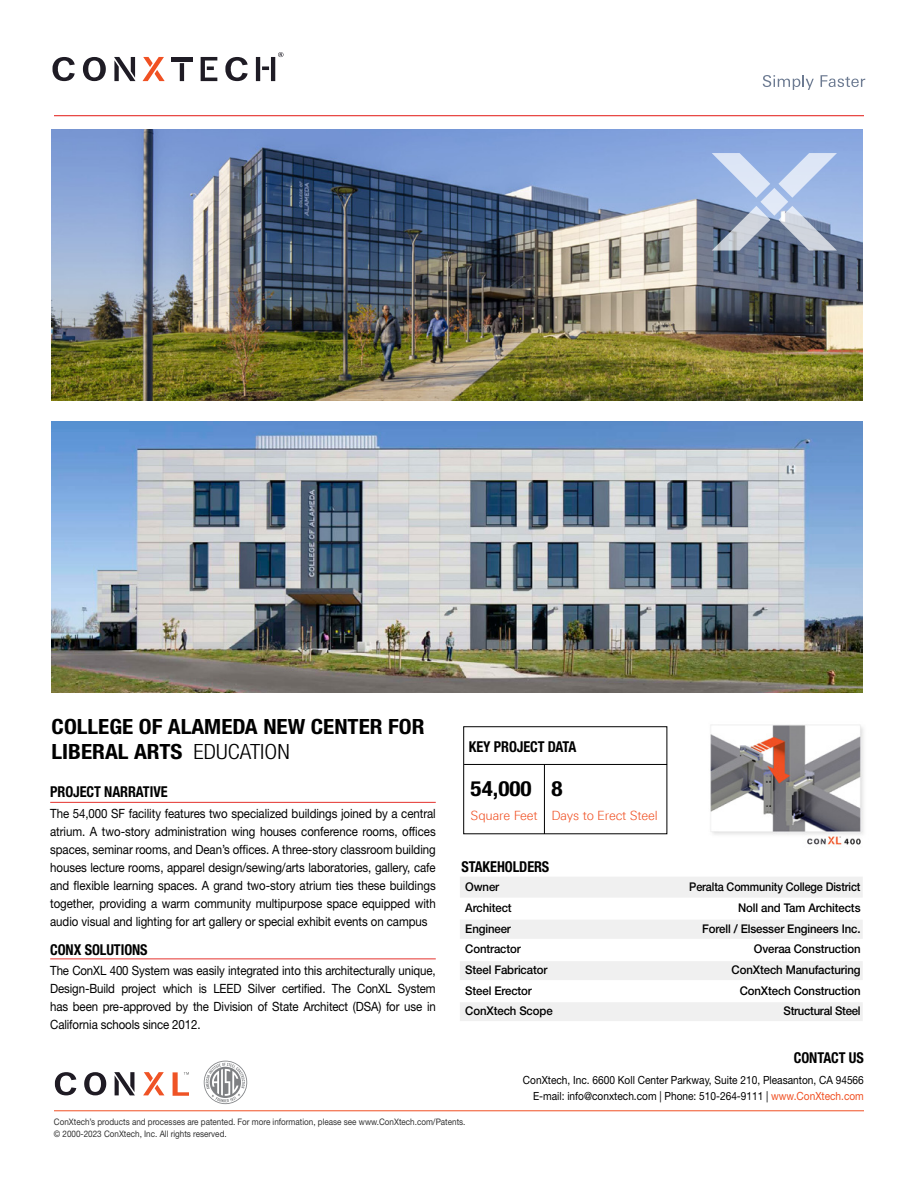
<style>
.page{position:relative;width:918px;height:1188px;background:#fff}
.page>*{position:absolute;margin:0;border:0;box-sizing:border-box;transform-origin:0 0}
.t1{font:700 condensed 21px/25.2px "Helvetica Neue LT Std";color:#000;scale:1.1 1}
.t2{font:700 condensed 15px "Helvetica Neue LT Std";letter-spacing:-.005em;color:#000;scale:.95 1}
.t3{font:12.75px/18px "Helvetica Neue LT Std";letter-spacing:-.005em;color:#000;text-align:justify;scale:.9 1}
.t4{font:300 12.75px "Linotype Univers 330";letter-spacing:-.01em;color:#f05023}
.t5{font:500 12px "Helvetica Neue LT Std";letter-spacing:-.01em;color:#000;scale:.95 1}
.t6{font:500 12px "Helvetica Neue LT Std";letter-spacing:-.01em;color:#000;scale:.9 1}
.t7{font:11.25px/16.5px "Helvetica Neue LT Std";color:#000;text-align:right;scale:.9 1}
.t8{font:9px "Helvetica Neue LT Std";color:#323232;scale:.9 1}
.s1{font-weight:300}
.s2{color:#f05023}
</style>
<div class="page">
<hr style="left:54px;top:1110px;width:810px;height:1px;background:#f05023">
<svg style="left:203px;top:1061px;width:45px;height:43px"></svg>
<svg style="left:55px;top:1072px;width:21px;height:23px"></svg>
<svg style="left:84px;top:1072px;width:22px;height:23px"></svg>
<svg style="left:114px;top:1072px;width:21px;height:23px"></svg>
<svg style="left:143px;top:1072px;width:21px;height:23px"></svg>
<svg style="left:173px;top:1072px;width:16px;height:23px"></svg>
<svg style="left:763px;top:75px;width:51px;height:15px"></svg>
<svg style="left:821px;top:75px;width:44px;height:12px"></svg>
<svg style="left:52px;top:57px;width:23px;height:24px"></svg>
<svg style="left:83px;top:57px;width:23px;height:24px"></svg>
<svg style="left:114px;top:57px;width:22px;height:24px"></svg>
<hr style="left:171px;top:57px;width:22px;height:4px;background:#1f1c25">
<svg style="left:225px;top:57px;width:23px;height:24px"></svg>
<svg style="left:143px;top:57px;width:22px;height:24px"></svg>
<hr style="left:180px;top:63px;width:4px;height:18px;background:#1f1c25">
<svg style="left:201px;top:57px;width:16px;height:24px"></svg>
<svg style="left:256px;top:52px;width:28px;height:29px"></svg>
<hr style="left:54px;top:115px;width:810px;height:1px;background:#e5322d">
<svg style="left:460px;top:877px;width:403px;height:144px;fill:#f0f0f0"></svg>
<svg style="left:50px;top:801px;width:386px;height:158px"></svg>
<hr style="left:50px;top:802px;width:386px;height:1px;background:#e5322d">
<hr style="left:50px;top:959px;width:386px;height:1px;background:#e5322d">
<img style="left:52px;top:129px;width:811px;height:271px">
<img style="left:710px;top:724px;width:154px;height:121px">
<svg style="left:712px;top:153px;width:125px;height:98px"></svg>
<hr style="left:544px;top:764px;width:1px;height:70px;background:#000">
<hr style="left:464px;top:764px;width:203px;height:1px;background:#000">
<img style="left:52px;top:422px;width:811px;height:271px">
<h1 class="t1" style="left:52px;top:714px;width:341px">COLLEGE OF ALAMEDA NEW CENTER FOR<br>LIBERAL ARTS <span class="s1">EDUCATION</span></h1>
<p class="t2" style="left:50px;top:783px;width:125px">PROJECT NARRATIVE</p>
<p class="t3" style="left:50px;top:805px;width:430px">The 54,000 SF facility features two specialized buildings joined by a central atrium. A two-story administration wing houses conference rooms, offices spaces, seminar rooms, and Dean’s offices. A three-story classroom building houses lecture rooms, apparel design/sewing/arts laboratories, gallery, cafe and flexible learning spaces. A grand two-story atrium ties these buildings together, providing a warm community multipurpose space equipped with audio visual and lighting for art gallery or special exhibit events on campus</p>
<p class="t2" style="left:50px;top:941px;width:104px">CONX SOLUTIONS</p>
<p class="t3" style="left:50px;top:961px;width:430px">The ConXL 400 System was easily integrated into this architecturally unique, Design-Build project which is LEED Silver certified. The ConXL System has been pre-approved by the Division of State Architect (DSA) for use in California schools since 2012.</p>
<p class="t2" style="left:469px;top:738px;width:115px">KEY PROJECT DATA</p>
<h1 class="t1" style="left:471px;top:776px;width:57px">54,000</h1>
<p class="t4" style="left:471px;top:808px;width:69px">Square Feet</p>
<h1 class="t1" style="left:551px;top:776px;width:12px">8</h1>
<p class="t4" style="left:551px;top:808px;width:108px">Days to Erect Steel</p>
<p class="t2" style="left:461px;top:857px;width:94px">STAKEHOLDERS</p>
<p class="t5" style="left:465px;top:879px;width:37px">Owner</p>
<p class="t6" style="left:689px;top:879px;width:192px">Peralta Community College District</p>
<p class="t5" style="left:465px;top:901px;width:50px">Architect</p>
<p class="t5" style="left:738px;top:901px;width:130px">Noll and Tam Architects</p>
<p class="t5" style="left:465px;top:921px;width:50px">Engineer</p>
<p class="t5" style="left:702px;top:921px;width:168px">Forell / Elsesser Engineers Inc.</p>
<p class="t5" style="left:465px;top:942px;width:60px">Contractor</p>
<p class="t5" style="left:754px;top:942px;width:114px">Overaa Construction</p>
<p class="t5" style="left:465px;top:963px;width:88px">Steel Fabricator</p>
<p class="t5" style="left:732px;top:963px;width:137px">ConXtech Manufacturing</p>
<p class="t5" style="left:465px;top:983px;width:72px">Steel Erector</p>
<p class="t5" style="left:740px;top:983px;width:129px">ConXtech Construction</p>
<p class="t5" style="left:465px;top:1004px;width:94px">ConXtech Scope</p>
<p class="t5" style="left:784px;top:1004px;width:83px">Structural Steel</p>
<p class="t2" style="left:794px;top:1048px;width:75px">CONTACT US</p>
<p class="t7" style="left:523px;top:1071px;width:380px">ConXtech, Inc. 6600 Koll Center Parkway, Suite 210, Pleasanton, CA 94566<br>E-mail: info@conxtech.com | Phone: 510-264-9111 | <span class="s2">www.ConXtech.com</span></p>
<p class="t8" style="left:54px;top:1116px;width:459px">ConXtech’s products and processes are patented. For more information, please see www.ConXtech.com/Patents.</p>
<p class="t8" style="left:54px;top:1129px;width:194px">© 2000-2023 ConXtech, Inc. All rights reserved.</p>
</div>
